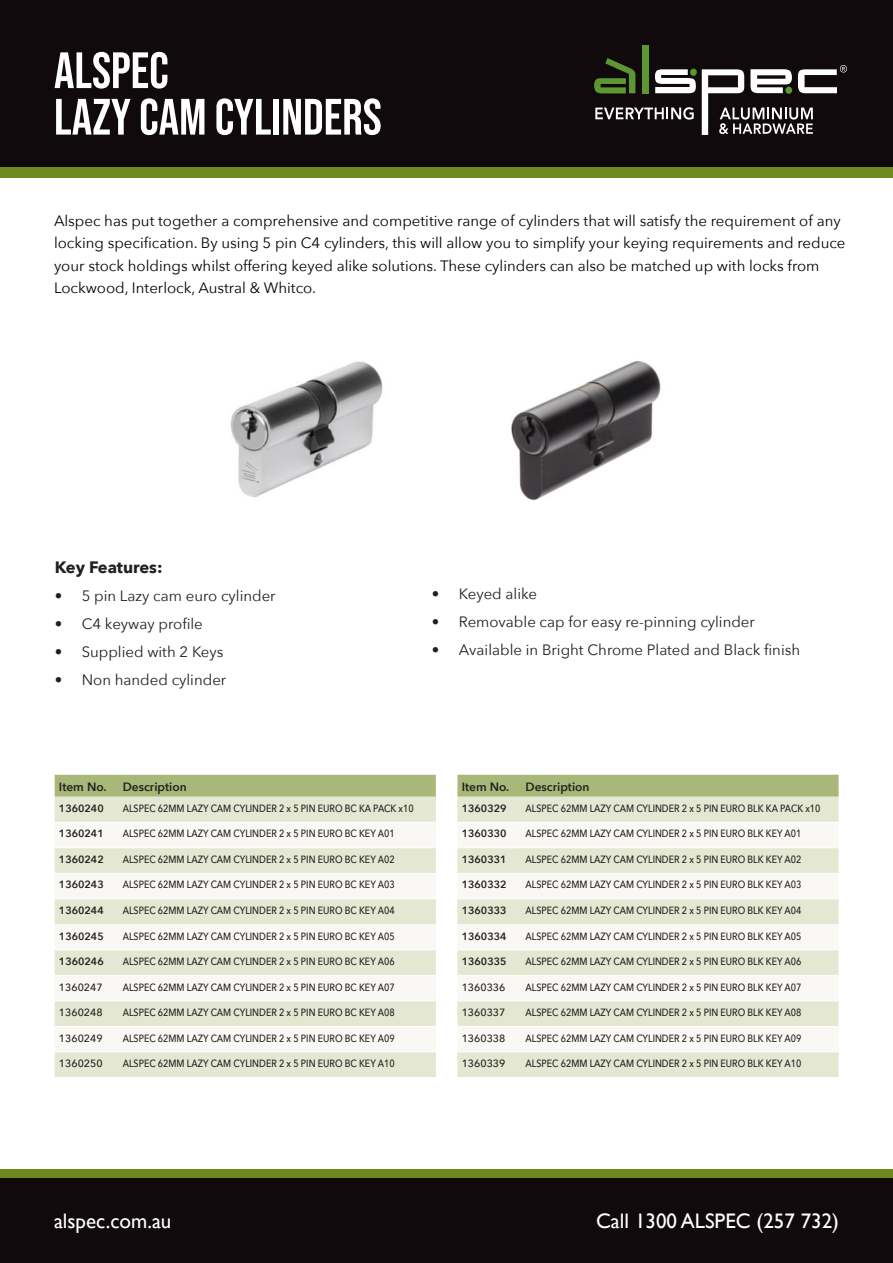
<style>
.page{position:relative;width:893px;height:1263px;background:#fff}
.page>*{position:absolute;margin:0;border:0;box-sizing:border-box;transform-origin:0 0}
.t1{font:51px/46.5px "Bebas Neue";color:#fff}
.t2{font:21px "Gill Sans";color:#fff}
.t3{font:700 16.5px "Avenir Next";letter-spacing:-.005em;color:#231f20}
.t4{font:15px/22.5px "Avenir Next";color:#040503}
.t5{font:15px "Avenir Next";color:#231f20}
.t6{font:600 12px "Avenir Next";color:#231f20}
.t7{font:500 10.5px "Avenir Next";color:#231f20;scale:.85 1}
.t8{font:600 10.5px "Avenir Next";color:#231f20}
.t9{font:500 10.5px "Avenir Next";color:#231f20}
</style>
<div class="page">
<div style="left:0;top:1178px;width:893px;height:85px;background:#110a0c"></div>
<div style="left:0;top:1170px;width:893px;height:8px;background:#6c8a1f"></div>
<div style="left:0;top:0;width:893px;height:167px;background:#110a0c"></div>
<div style="left:0;top:167px;width:893px;height:11px;background:#6c8a1f"></div>
<div style="left:642px;top:45px;width:6px;height:48px;background:#5c9731"></div>
<svg style="left:594px;top:58px;width:41px;height:35px"></svg>
<svg style="left:655px;top:69px;width:41px;height:24px"></svg>
<div style="left:690px;top:69px;width:7px;height:7px;background:#5c9731;border-radius:50%"></div>
<svg style="left:595px;top:107px;width:99px;height:13px"></svg>
<svg style="left:702px;top:65px;width:145px;height:70px"></svg>
<div style="left:55px;top:775px;width:381px;height:22px;background:#a9b879"></div>
<div style="left:55px;top:797px;width:381px;height:280px;background:#e4e7d1"></div>
<svg style="left:55px;top:823px;width:381px;height:228px;fill:#faf8f4"></svg>
<hr style="left:55px;top:822px;width:63px;height:1px;background:#fff">
<hr style="left:118px;top:822px;width:318px;height:1px;background:#fff">
<hr style="left:55px;top:847px;width:63px;height:1px;background:#fff">
<hr style="left:118px;top:847px;width:318px;height:1px;background:#fff">
<hr style="left:55px;top:873px;width:63px;height:1px;background:#fff">
<hr style="left:118px;top:873px;width:318px;height:1px;background:#fff">
<hr style="left:55px;top:898px;width:63px;height:1px;background:#fff">
<hr style="left:118px;top:898px;width:318px;height:1px;background:#fff">
<hr style="left:55px;top:949px;width:63px;height:1px;background:#fff">
<hr style="left:118px;top:949px;width:318px;height:1px;background:#fff">
<hr style="left:55px;top:975px;width:63px;height:1px;background:#fff">
<hr style="left:118px;top:975px;width:318px;height:1px;background:#fff">
<hr style="left:55px;top:1000px;width:63px;height:1px;background:#fff">
<hr style="left:118px;top:1000px;width:318px;height:1px;background:#fff">
<hr style="left:55px;top:1026px;width:63px;height:1px;background:#fff">
<hr style="left:118px;top:1026px;width:318px;height:1px;background:#fff">
<hr style="left:55px;top:1051px;width:63px;height:1px;background:#fff">
<hr style="left:118px;top:1051px;width:318px;height:1px;background:#fff">
<div style="left:457px;top:775px;width:382px;height:22px;background:#a9b879"></div>
<div style="left:457px;top:797px;width:382px;height:280px;background:#e4e7d1"></div>
<svg style="left:457px;top:823px;width:382px;height:228px;fill:#faf8f4"></svg>
<hr style="left:457px;top:822px;width:64px;height:1px;background:#fff">
<hr style="left:521px;top:822px;width:318px;height:1px;background:#fff">
<hr style="left:457px;top:847px;width:64px;height:1px;background:#fff">
<hr style="left:521px;top:847px;width:318px;height:1px;background:#fff">
<hr style="left:457px;top:873px;width:64px;height:1px;background:#fff">
<hr style="left:521px;top:873px;width:318px;height:1px;background:#fff">
<hr style="left:457px;top:898px;width:64px;height:1px;background:#fff">
<hr style="left:521px;top:898px;width:318px;height:1px;background:#fff">
<hr style="left:457px;top:949px;width:64px;height:1px;background:#fff">
<hr style="left:521px;top:949px;width:318px;height:1px;background:#fff">
<hr style="left:457px;top:975px;width:64px;height:1px;background:#fff">
<hr style="left:521px;top:975px;width:318px;height:1px;background:#fff">
<hr style="left:457px;top:1000px;width:64px;height:1px;background:#fff">
<hr style="left:521px;top:1000px;width:318px;height:1px;background:#fff">
<hr style="left:457px;top:1026px;width:64px;height:1px;background:#fff">
<hr style="left:521px;top:1026px;width:318px;height:1px;background:#fff">
<hr style="left:457px;top:1051px;width:64px;height:1px;background:#fff">
<hr style="left:521px;top:1051px;width:318px;height:1px;background:#fff">
<img style="left:230px;top:361px;width:153px;height:137px">
<img style="left:511px;top:360px;width:150px;height:141px">
<h1 class="t1" style="left:54px;top:47px;width:329px">ALSPEC<br>LAZY CAM CYLINDERS</h1>
<p class="t4" style="left:54px;top:208px;width:793px">Alspec has put together a comprehensive and competitive range of cylinders that will satisfy the requirement of any locking specification. By using 5 pin C4 cylinders, this will allow you to simplify your keying requirements and reduce your stock holdings whilst offering keyed alike solutions. These cylinders can also be matched up with locks from Lockwood, Interlock, Austral &amp; Whitco.</p>
<h3 class="t3" style="left:55px;top:552px;width:109px">Key Features:</h3>
<h3 class="t5" style="left:55px;top:583px;width:222px">• 5 pin Lazy cam euro cylinder</h3>
<h3 class="t5" style="left:55px;top:611px;width:150px">• C4 keyway profile</h3>
<h3 class="t5" style="left:55px;top:639px;width:170px">• Supplied with 2 Keys</h3>
<h3 class="t5" style="left:55px;top:667px;width:173px">• Non handed cylinder</h3>
<h3 class="t5" style="left:432px;top:581px;width:107px">• Keyed alike</h3>
<h3 class="t5" style="left:432px;top:609px;width:325px">• Removable cap for easy re-pinning cylinder</h3>
<h3 class="t5" style="left:432px;top:637px;width:370px">• Available in Bright Chrome Plated and Black finish</h3>
<p class="t6" style="left:59px;top:777px;width:49px">Item No.</p>
<p class="t6" style="left:123px;top:777px;width:66px">Description</p>
<p class="t8" style="left:59px;top:799px;width:46px">1360240</p>
<p class="t7" style="left:123px;top:799px;width:344px">ALSPEC 62MM LAZY CAM CYLINDER 2 x 5 PIN EURO BC KA PACK x10</p>
<p class="t8" style="left:59px;top:825px;width:46px">1360241</p>
<p class="t7" style="left:123px;top:825px;width:321px">ALSPEC 62MM LAZY CAM CYLINDER 2 x 5 PIN EURO BC KEY A01</p>
<p class="t8" style="left:59px;top:850px;width:46px">1360242</p>
<p class="t7" style="left:123px;top:850px;width:321px">ALSPEC 62MM LAZY CAM CYLINDER 2 x 5 PIN EURO BC KEY A02</p>
<p class="t8" style="left:59px;top:876px;width:46px">1360243</p>
<p class="t7" style="left:123px;top:876px;width:321px">ALSPEC 62MM LAZY CAM CYLINDER 2 x 5 PIN EURO BC KEY A03</p>
<p class="t8" style="left:59px;top:901px;width:46px">1360244</p>
<p class="t7" style="left:123px;top:901px;width:321px">ALSPEC 62MM LAZY CAM CYLINDER 2 x 5 PIN EURO BC KEY A04</p>
<p class="t8" style="left:59px;top:927px;width:46px">1360245</p>
<p class="t7" style="left:123px;top:927px;width:321px">ALSPEC 62MM LAZY CAM CYLINDER 2 x 5 PIN EURO BC KEY A05</p>
<p class="t8" style="left:59px;top:952px;width:46px">1360246</p>
<p class="t7" style="left:123px;top:952px;width:321px">ALSPEC 62MM LAZY CAM CYLINDER 2 x 5 PIN EURO BC KEY A06</p>
<p class="t9" style="left:59px;top:978px;width:45px">1360247</p>
<p class="t7" style="left:123px;top:978px;width:321px">ALSPEC 62MM LAZY CAM CYLINDER 2 x 5 PIN EURO BC KEY A07</p>
<p class="t9" style="left:59px;top:1003px;width:45px">1360248</p>
<p class="t7" style="left:123px;top:1003px;width:321px">ALSPEC 62MM LAZY CAM CYLINDER 2 x 5 PIN EURO BC KEY A08</p>
<p class="t9" style="left:59px;top:1029px;width:45px">1360249</p>
<p class="t7" style="left:123px;top:1029px;width:321px">ALSPEC 62MM LAZY CAM CYLINDER 2 x 5 PIN EURO BC KEY A09</p>
<p class="t9" style="left:59px;top:1054px;width:45px">1360250</p>
<p class="t7" style="left:123px;top:1054px;width:321px">ALSPEC 62MM LAZY CAM CYLINDER 2 x 5 PIN EURO BC KEY A10</p>
<p class="t6" style="left:462px;top:777px;width:49px">Item No.</p>
<p class="t6" style="left:525px;top:777px;width:66px">Description</p>
<p class="t8" style="left:462px;top:799px;width:46px">1360329</p>
<p class="t7" style="left:525px;top:799px;width:349px">ALSPEC 62MM LAZY CAM CYLINDER 2 x 5 PIN EURO BLK KA PACK x10</p>
<p class="t8" style="left:462px;top:825px;width:46px">1360330</p>
<p class="t7" style="left:525px;top:825px;width:326px">ALSPEC 62MM LAZY CAM CYLINDER 2 x 5 PIN EURO BLK KEY A01</p>
<p class="t8" style="left:462px;top:850px;width:46px">1360331</p>
<p class="t7" style="left:525px;top:850px;width:326px">ALSPEC 62MM LAZY CAM CYLINDER 2 x 5 PIN EURO BLK KEY A02</p>
<p class="t8" style="left:462px;top:876px;width:46px">1360332</p>
<p class="t7" style="left:525px;top:876px;width:326px">ALSPEC 62MM LAZY CAM CYLINDER 2 x 5 PIN EURO BLK KEY A03</p>
<p class="t8" style="left:462px;top:901px;width:46px">1360333</p>
<p class="t7" style="left:525px;top:901px;width:326px">ALSPEC 62MM LAZY CAM CYLINDER 2 x 5 PIN EURO BLK KEY A04</p>
<p class="t8" style="left:462px;top:927px;width:46px">1360334</p>
<p class="t7" style="left:525px;top:927px;width:326px">ALSPEC 62MM LAZY CAM CYLINDER 2 x 5 PIN EURO BLK KEY A05</p>
<p class="t8" style="left:462px;top:952px;width:46px">1360335</p>
<p class="t7" style="left:525px;top:952px;width:326px">ALSPEC 62MM LAZY CAM CYLINDER 2 x 5 PIN EURO BLK KEY A06</p>
<p class="t9" style="left:462px;top:978px;width:45px">1360336</p>
<p class="t7" style="left:525px;top:978px;width:326px">ALSPEC 62MM LAZY CAM CYLINDER 2 x 5 PIN EURO BLK KEY A07</p>
<p class="t9" style="left:462px;top:1003px;width:45px">1360337</p>
<p class="t7" style="left:525px;top:1003px;width:326px">ALSPEC 62MM LAZY CAM CYLINDER 2 x 5 PIN EURO BLK KEY A08</p>
<p class="t9" style="left:462px;top:1029px;width:45px">1360338</p>
<p class="t7" style="left:525px;top:1029px;width:326px">ALSPEC 62MM LAZY CAM CYLINDER 2 x 5 PIN EURO BLK KEY A09</p>
<p class="t9" style="left:462px;top:1054px;width:45px">1360339</p>
<p class="t7" style="left:525px;top:1054px;width:326px">ALSPEC 62MM LAZY CAM CYLINDER 2 x 5 PIN EURO BLK KEY A10</p>
<h2 class="t2" style="left:54px;top:1208px;width:119px">alspec.com.au</h2>
<h2 class="t2" style="left:596px;top:1208px;width:244px">Call 1300 ALSPEC (257 732)</h2>
</div>
